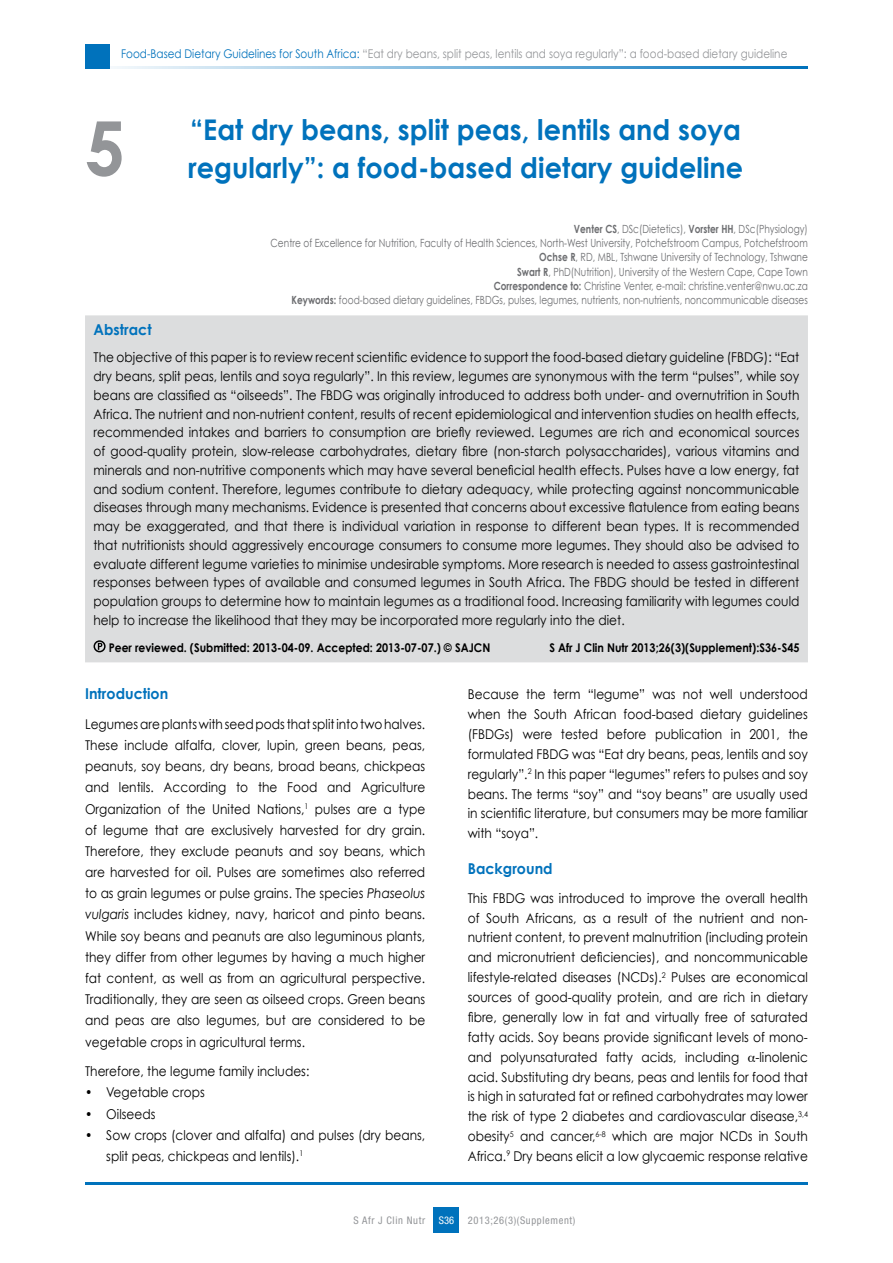
<style>
.page{position:relative;width:893px;height:1263px;background:#fff}
.page>*{position:absolute;margin:0;border:0;box-sizing:border-box;transform-origin:0 0}
.t1{font:700 75px "Century Gothic";color:#939598;scale:.95 1}
.t2{font:700 28.5px/37.5px "Century Gothic";color:#0072bc;scale:.95 1}
.t3{font:700 15px "Century Gothic";color:#0072bc;scale:.95 1}
.t4{font:13.5px/19.8px "Century Gothic";color:#000;text-align:justify;scale:.9 1}
.t5{font:12px "Century Gothic";color:#939598;scale:.87 1}
.t6{font:700 12px "Century Gothic";color:#000;scale:.9 1}
.t7{font:11.25px/14.2px "Century Gothic";color:#6d6e71;text-align:right;scale:.8 1}
.t8{font:condensed 10.5px "Helvetica Neue LT Std";letter-spacing:.06em;color:#939598}
.t9{font:condensed 10.5px "Helvetica Neue LT Std";color:#fff}
.s1{color:#0072bc}
.s2{font-weight:700}
.s3{font-style:italic}
</style>
<div class="page">
<svg style="left:109px;top:66px;width:699px;height:2px"></svg>
<div style="left:85px;top:44px;width:24px;height:24px;background:#0072bc"></div>
<hr style="left:85px;top:1182px;width:723px;height:2px;background:#0072bc">
<div style="left:434px;top:1208px;width:25px;height:25px;background:#0072bc"></div>
<div style="left:85px;top:315px;width:723px;height:347px;background:#dcddde"></div>
<div style="left:94px;top:640px;width:12px;height:12px;border:2px solid #000;border-radius:50%"></div>
<svg style="left:98px;top:643px;width:4px;height:7px"></svg>
<p class="t5" style="left:121px;top:47px;width:767px"><span class="s1">Food-Based Dietary Guidelines for South Africa:</span> “Eat dry beans, split peas, lentils and soya regularly”: a food-based dietary guideline</p>
<h1 class="t1" style="left:85px;top:101px;width:44px">5</h1>
<h2 class="t2" style="left:188px;top:111px;width:586px">“Eat dry beans, split peas, lentils and soya regularly”: a food-based dietary guideline</h2>
<p class="t7" style="left:271px;top:222px;width:673px"><span class="s2">Venter CS</span>, DSc(Dietetics), <span class="s2">Vorster HH</span>, DSc(Physiology)<br>Centre of Excellence for Nutrition, Faculty of Health Sciences, North-West University, Potchefstroom Campus, Potchefstroom <span class="s2">Ochse R</span>, RD, MBL, Tshwane University of Technology, Tshwane<br><span class="s2">Swart R</span>, PhD(Nutrition), University of the Western Cape, Cape Town<br><span class="s2">Correspondence to:</span> Christine Venter, e-mail: christine.venter@nwu.ac.za<br><span class="s2">Keywords:</span> food-based dietary guidelines, FBDGs, pulses, legumes, nutrients, non-nutrients, noncommunicable diseases</p>
<p class="t3" style="left:94px;top:320px;width:63px">Abstract</p>
<p class="t4" style="left:94px;top:348px;width:786px;line-height:18.8px">The objective of this paper is to review recent scientific evidence to support the food-based dietary guideline (FBDG): “Eat dry beans, split peas, lentils and soya regularly”. In this review, legumes are synonymous with the term “pulses”, while soy beans are classified as “oilseeds”. The FBDG was originally introduced to address both under- and overnutrition in South Africa. The nutrient and non-nutrient content, results of recent epidemiological and intervention studies on health effects, recommended intakes and barriers to consumption are briefly reviewed. Legumes are rich and economical sources of good-quality protein, slow-release carbohydrates, dietary fibre (non-starch polysaccharides), various vitamins and minerals and non-nutritive components which may have several beneficial health effects. Pulses have a low energy, fat and sodium content. Therefore, legumes contribute to dietary adequacy, while protecting against noncommunicable diseases through many mechanisms. Evidence is presented that concerns about excessive flatulence from eating beans may be exaggerated, and that there is individual variation in response to different bean types. It is recommended that nutritionists should aggressively encourage consumers to consume more legumes. They should also be advised to evaluate different legume varieties to minimise undesirable symptoms. More research is needed to assess gastrointestinal responses between types of available and consumed legumes in South Africa. The FBDG should be tested in different population groups to determine how to maintain legumes as a traditional food. Increasing familiarity with legumes could help to increase the likelihood that they may be incorporated more regularly into the diet.</p>
<p class="t6" style="left:109px;top:640px;width:426px">Peer reviewed. (Submitted: 2013-04-09. Accepted: 2013-07-07.) © SAJCN</p>
<p class="t6" style="left:549px;top:640px;width:279px">S Afr J Clin Nutr 2013;26(3)(Supplement):S36-S45</p>
<p class="t3" style="left:85px;top:684px;width:89px">Introduction</p>
<p class="t4" style="left:85px;top:713px;width:380px;line-height:21.1px">Legumes are plants with seed pods that split into two halves.<br>These include alfalfa, clover, lupin, green beans, peas, peanuts, soy beans, dry beans, broad beans, chickpeas and lentils. According to the Food and Agriculture Organization of the United Nations,<sup>1</sup> pulses are a type of legume that are exclusively harvested for dry grain.<br>Therefore, they exclude peanuts and soy beans, which are harvested for oil. Pulses are sometimes also referred to as grain legumes or pulse grains. The species <span class="s3">Phaseolus vulgaris</span> includes kidney, navy, haricot and pinto beans.<br>While soy beans and peanuts are also leguminous plants, they differ from other legumes by having a much higher fat content, as well as from an agricultural perspective.<br>Traditionally, they are seen as oilseed crops. Green beans and peas are also legumes, but are considered to be vegetable crops in agricultural terms.</p>
<p class="t4" style="left:85px;top:1061px;width:251px">Therefore, the legume family includes:</p>
<p class="t4" style="left:85px;top:1082px;width:135px">• Vegetable crops</p>
<p class="t4" style="left:85px;top:1104px;width:80px">• Oilseeds</p>
<p class="t4" style="left:106px;top:1124px;width:356px;line-height:21.1px;text-indent:-21px">• Sow crops (clover and alfalfa) and pulses (dry beans, split peas, chickpeas and lentils).<sup>1</sup></p>
<p class="t4" style="left:468px;top:684px;width:379px">Because the term “legume” was not well understood when the South African food-based dietary guidelines (FBDGs) were tested before publication in 2001, the formulated FBDG was “Eat dry beans, peas, lentils and soy regularly”.<sup>2</sup> In this paper “legumes” refers to pulses and soy beans. The terms “soy” and “soy beans” are usually used in scientific literature, but consumers may be more familiar with “soya”.</p>
<p class="t3" style="left:468px;top:859px;width:91px">Background</p>
<p class="t4" style="left:468px;top:888px;width:380px">This FBDG was introduced to improve the overall health of South Africans, as a result of the nutrient and non&shy;nutrient content, to prevent malnutrition (including protein and micronutrient deficiencies), and noncommunicable lifestyle-related diseases (NCDs).<sup>2</sup> Pulses are economical sources of good-quality protein, and are rich in dietary fibre, generally low in fat and virtually free of saturated fatty acids. Soy beans provide significant levels of mono&shy;and polyunsaturated fatty acids, including -linolenic acid. Substituting dry beans, peas and lentils for food that is high in saturated fat or refined carbohydrates may lower the risk of type 2 diabetes and cardiovascular disease,<sup>3,4 </sup>obesity<sup>5</sup> and cancer,<sup>6-8</sup> which are major NCDs in South Africa.<sup>9</sup> Dry beans elicit a low glycaemic response relative</p>
<p class="t8" style="left:354px;top:1214px;width:73px">S Afr J Clin Nutr</p>
<p class="t9" style="left:439px;top:1214px;width:17px">S36</p>
<p class="t8" style="left:468px;top:1214px;width:109px">2013;26(3)(Supplement)</p>
</div>
